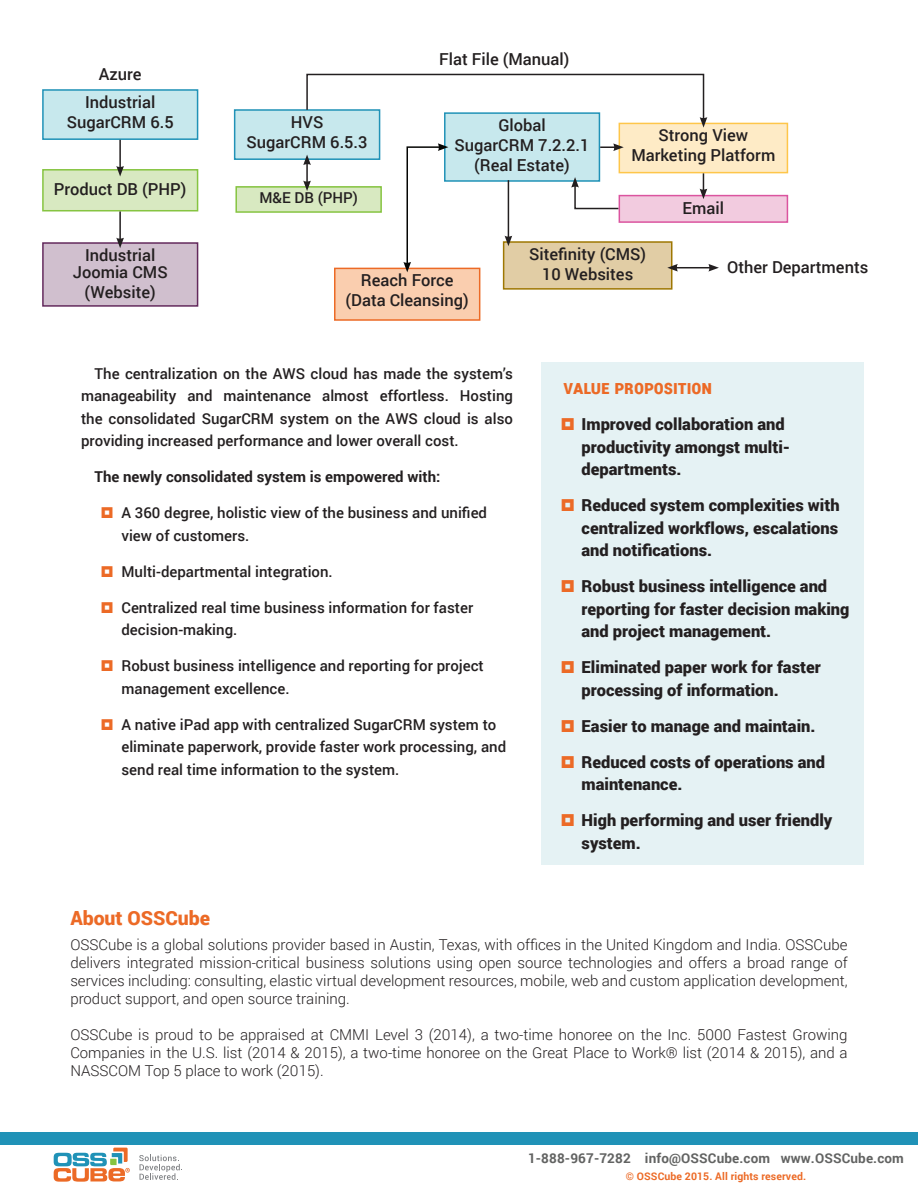
<style>
.page{position:relative;width:918px;height:1188px;background:#fff}
.page>*{position:absolute;margin:0;border:0;box-sizing:border-box;transform-origin:0 0}
.Value_Proposition{font:700 19.5px "Roboto Condensed";color:#ec6a26}
.about_osscube{font:900 19.5px "Roboto";color:#ec6a26}
.t1{font:900 16.5px/22.5px "Roboto";color:#231f20}
.t2{font:500 16.5px/16.8px "Roboto";color:#231f20;text-align:center}
.Main_Body_Copy{font:500 15px/22.5px "Roboto";color:#231f20}
.t3{font:300 15px/18px "Roboto";color:#231f20;text-align:justify}
.Main_Body_Copy-2{font:700 15px "Roboto";color:#231f20}
.t4{font:700 13.5px "Roboto";letter-spacing:.01em;color:#626362}
.t5{font:700 10.5px "Roboto";letter-spacing:.01em;color:#ec6a26}
</style>
<div class="page">
<div style="left:0;top:1132px;width:918px;height:13px;background:#2092b7"></div>
<svg style="left:139px;top:1155px;width:43px;height:25px"></svg>
<svg style="left:54px;top:1148px;width:76px;height:34px"></svg>
<div style="left:541px;top:363px;width:323px;height:502px;background:#e5f2f4"></div>
<div style="left:43px;top:90px;width:155px;height:49px;background:#c7e8ed"></div>
<div style="left:42px;top:89px;width:156px;height:51px;border:2px solid #2092b7"></div>
<div style="left:619px;top:123px;width:168px;height:50px;background:#feebc6"></div>
<div style="left:619px;top:123px;width:169px;height:50px;border:2px solid #fec64a"></div>
<div style="left:504px;top:242px;width:168px;height:47px;background:#e1cda5"></div>
<div style="left:503px;top:241px;width:169px;height:49px;border:2px solid #9e7702"></div>
<div style="left:43px;top:170px;width:155px;height:41px;background:#d8e9c1"></div>
<div style="left:42px;top:169px;width:156px;height:42px;border:2px solid #86c441"></div>
<div style="left:43px;top:243px;width:155px;height:63px;background:#d0bfce"></div>
<div style="left:42px;top:242px;width:156px;height:65px;border:2px solid #63295c"></div>
<div style="left:235px;top:110px;width:145px;height:49px;background:#c7e8ed"></div>
<div style="left:234px;top:109px;width:146px;height:51px;border:2px solid #2092b7"></div>
<div style="left:445px;top:113px;width:154px;height:68px;background:#c7e8ed"></div>
<div style="left:444px;top:112px;width:156px;height:70px;border:2px solid #2092b7"></div>
<div style="left:335px;top:268px;width:145px;height:52px;background:#faceaf"></div>
<div style="left:334px;top:268px;width:146px;height:53px;border:2px solid #ec6a26"></div>
<hr style="left:119px;top:140px;width:2px;height:28px;background:#231f20">
<svg style="left:116px;top:166px;width:8px;height:11px"></svg>
<svg style="left:600px;top:143px;width:24px;height:8px"></svg>
<hr style="left:508px;top:180px;width:1px;height:58px;background:#231f20">
<svg style="left:505px;top:236px;width:7px;height:10px"></svg>
<div style="left:236px;top:187px;width:145px;height:25px;background:#d8e9c1"></div>
<div style="left:235px;top:186px;width:147px;height:27px;border:2px solid #86c441"></div>
<svg style="left:403px;top:143px;width:45px;height:129px"></svg>
<svg style="left:571px;top:177px;width:49px;height:33px"></svg>
<svg style="left:306px;top:73px;width:401px;height:55px"></svg>
<hr style="left:676px;top:267px;width:35px;height:1px;background:#231f20">
<svg style="left:667px;top:264px;width:11px;height:8px"></svg>
<svg style="left:708px;top:264px;width:11px;height:8px"></svg>
<hr style="left:119px;top:211px;width:2px;height:29px;background:#231f20">
<svg style="left:116px;top:238px;width:8px;height:10px"></svg>
<hr style="left:306px;top:163px;width:2px;height:20px;background:#231f20">
<svg style="left:303px;top:155px;width:8px;height:10px"></svg>
<svg style="left:303px;top:181px;width:8px;height:10px"></svg>
<div style="left:619px;top:196px;width:168px;height:26px;background:#f2cbdf"></div>
<div style="left:619px;top:195px;width:169px;height:28px;border:2px solid #db549f"></div>
<svg style="left:700px;top:173px;width:7px;height:26px"></svg>
<p class="t2" style="left:99px;top:65px;width:44px">Azure</p>
<p class="t2" style="left:85px;top:93px;width:72px">Industrial</p>
<p class="t2" style="left:67px;top:113px;width:109px">SugarCRM 6.5</p>
<p class="t2" style="left:54px;top:180px;width:134px">Product DB (PHP)</p>
<p class="t2" style="left:73px;top:246px;width:96px">Industrial<br>Joomia CMS</p>
<p class="t2" style="left:85px;top:283px;width:73px">(Website)</p>
<p class="t2" style="left:291px;top:113px;width:34px">HVS</p>
<p class="t2" style="left:247px;top:133px;width:123px">SugarCRM 6.5.3</p>
<p class="Main_Body_Copy" style="left:259px;top:186px;width:100px">M&amp;E DB (PHP)</p>
<p class="t2" style="left:439px;top:50px;width:132px">Flat File (Manual)</p>
<p class="t2" style="left:498px;top:116px;width:49px">Global</p>
<p class="t2" style="left:455px;top:136px;width:137px">SugarCRM 7.2.2.1</p>
<p class="t2" style="left:474px;top:156px;width:97px">(Real Estate)</p>
<p class="t2" style="left:658px;top:127px;width:91px">Strong View</p>
<p class="t2" style="left:631px;top:146px;width:145px">Marketing Platform</p>
<p class="t2" style="left:683px;top:199px;width:43px">Email</p>
<p class="t2" style="left:361px;top:272px;width:94px">Reach Force</p>
<p class="t2" style="left:346px;top:291px;width:125px">(Data Cleansing)</p>
<p class="t2" style="left:529px;top:245px;width:119px">Sitefinity (CMS)</p>
<p class="t2" style="left:542px;top:265px;width:93px">10 Websites</p>
<p class="t2" style="left:727px;top:258px;width:143px">Other Departments</p>
<p class="Main_Body_Copy" style="left:81px;top:361px;width:433px;text-align:justify;text-indent:14px">The centralization on the AWS cloud has made the system’s manageability and maintenance almost effortless. Hosting the consolidated SugarCRM system on the AWS cloud is also providing increased performance and lower overall cost.</p>
<p class="Main_Body_Copy-2" style="left:94px;top:466px;width:348px">The newly consolidated system is empowered with:</p>
<p class="Main_Body_Copy" style="left:122px;top:501px;width:367px">A 360 degree, holistic view of the business and unified view of customers.</p>
<p class="Main_Body_Copy" style="left:122px;top:559px;width:213px">Multi-departmental integration.</p>
<p class="Main_Body_Copy" style="left:122px;top:595px;width:353px">Centralized real time business information for faster decision-making.</p>
<p class="Main_Body_Copy" style="left:122px;top:654px;width:364px">Robust business intelligence and reporting for project management excellence.</p>
<p class="Main_Body_Copy" style="left:122px;top:712px;width:386px">A native iPad app with centralized SugarCRM system to eliminate paperwork, provide faster work processing, and send real time information to the system.</p>
<p class="Value_Proposition" style="left:564px;top:373px;width:150px">VALUE PROPOSITION</p>
<p class="t1" style="left:582px;top:412px;width:210px">Improved collaboration and productivity amongst multi&shy;departments.</p>
<p class="t1" style="left:582px;top:493px;width:260px;text-align:justify">Reduced system complexities with centralized workflows, escalations and notifications.</p>
<p class="t1" style="left:582px;top:574px;width:269px">Robust business intelligence and reporting for faster decision making and project management.</p>
<p class="t1" style="left:582px;top:655px;width:241px">Eliminated paper work for faster processing of information.</p>
<p class="t1" style="left:582px;top:714px;width:235px">Easier to manage and maintain.</p>
<p class="t1" style="left:582px;top:750px;width:245px">Reduced costs of operations and maintenance.</p>
<p class="t1" style="left:582px;top:808px;width:252px">High performing and user friendly system.</p>
<p class="about_osscube" style="left:70px;top:904px;width:141px">About OSSCube</p>
<p class="t3" style="left:70px;top:935px;width:779px">OSSCube is a global solutions provider based in Austin, Texas, with offices in the United Kingdom and India. OSSCube delivers integrated mission-critical business solutions using open source technologies and offers a broad range of services including: consulting, elastic virtual development resources, mobile, web and custom application development, product support, and open source training.</p>
<p class="t3" style="left:70px;top:1025px;width:779px">OSSCube is proud to be appraised at CMMI Level 3 (2014), a two-time honoree on the Inc. 5000 Fastest Growing Companies in the U.S. list (2014 &amp; 2015), a two-time honoree on the Great Place to Work® list (2014 &amp; 2015), and a NASSCOM Top 5 place to work (2015).</p>
<p class="t4" style="left:528px;top:1149px;width:377px">1-888-967-7282 info@OSSCube.com www.OSSCube.com</p>
<p class="t5" style="left:626px;top:1169px;width:182px">© OSSCube 2015. All rights reserved.</p>
</div>
